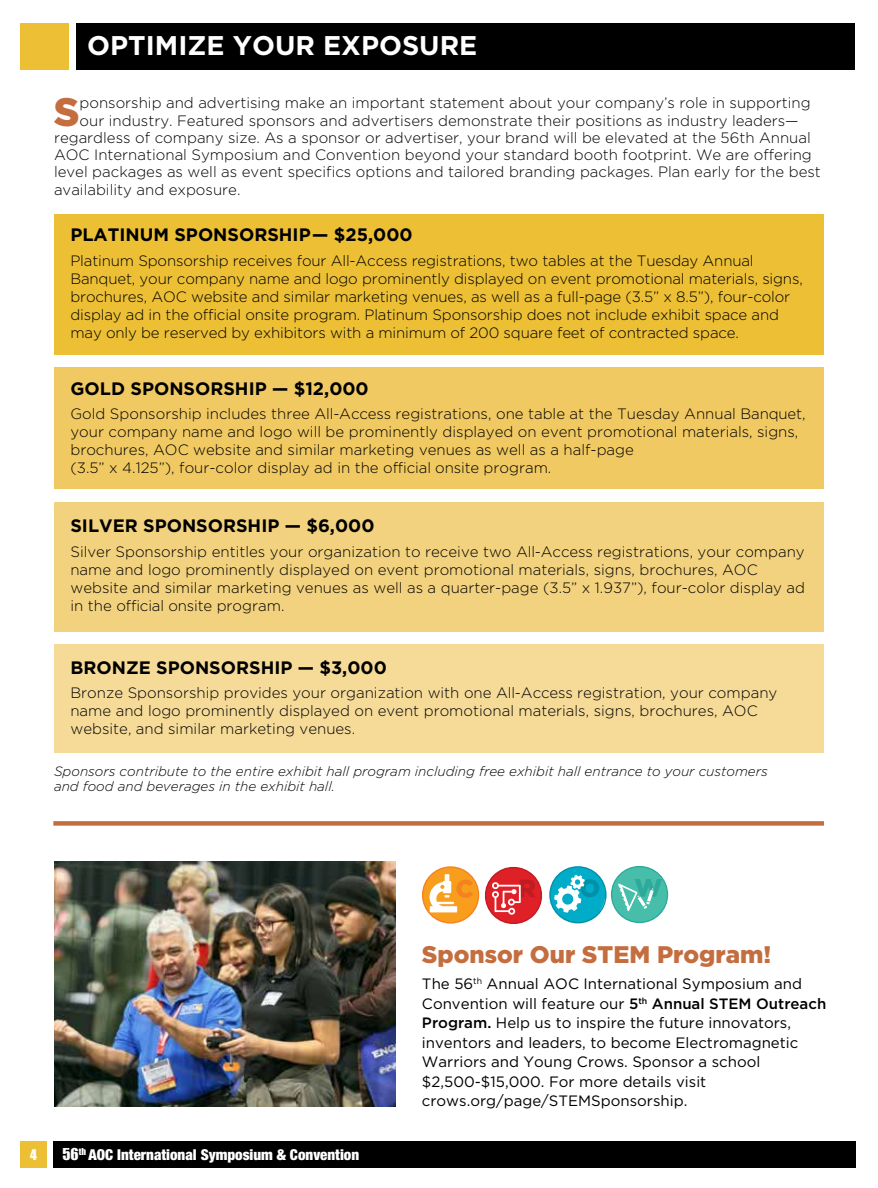
<style>
.page{position:relative;width:878px;height:1188px;background:#fff}
.page>*{position:absolute;margin:0;border:0;box-sizing:border-box;transform-origin:0 0}
.t1{font:900 39.6px "Gotham";color:#c46e3f}
.t2{font:700 27px "Gotham";color:#fff}
.t3{font:900 24px "Gotham";color:#c46e3f}
.t4{font:700 18px "Gotham";color:#000}
.t5{font:300 15px/18px "Gotham";color:#000}
.t6{font:15px/19.5px "Gotham";color:#000}
.t7{font:900 condensed 15px "Helvetica Neue LT Std";color:#fff}
.t8{font:italic 300 13.5px/15px "Gotham";color:#000}
.t9{font:13.5px "Impact";color:#fff}
.s1{font-family:"Impact";font-weight:400;font-stretch:normal}
.s2{font-weight:500}
</style>
<div class="page">
<div style="left:77px;top:23px;width:778px;height:47px;background:#000"></div>
<div style="left:20px;top:1141px;width:27px;height:27px;background:#ecbf35"></div>
<div style="left:53px;top:1141px;width:802px;height:27px;background:#000"></div>
<div style="left:20px;top:23px;width:49px;height:47px;background:#ecbf35"></div>
<div style="left:54px;top:645px;width:770px;height:108px;background:#f5da98"></div>
<div style="left:54px;top:502px;width:770px;height:130px;background:#f2d27e"></div>
<div style="left:54px;top:214px;width:770px;height:141px;background:#ecbf35"></div>
<div style="left:54px;top:368px;width:770px;height:121px;background:#f0c962"></div>
<svg style="left:611px;top:866px;width:57px;height:57px"></svg>
<div style="left:612px;top:867px;width:54px;height:55px;background:#46beaa;border-radius:50%"></div>
<svg style="left:549px;top:866px;width:57px;height:57px"></svg>
<div style="left:550px;top:868px;width:55px;height:54px;background:#00acc8;border-radius:50%"></div>
<svg style="left:422px;top:866px;width:57px;height:58px"></svg>
<div style="left:423px;top:868px;width:55px;height:54px;background:#f99d1c;border-radius:50%"></div>
<svg style="left:425px;top:874px;width:48px;height:38px"></svg>
<svg style="left:484px;top:866px;width:58px;height:58px"></svg>
<svg style="left:618px;top:879px;width:44px;height:32px"></svg>
<svg style="left:554px;top:875px;width:51px;height:38px"></svg>
<img style="left:54px;top:861px;width:341px;height:245px">
<div style="left:53px;top:821px;width:771px;height:5px;background:#c46e3f"></div>
<h2 class="t2" style="left:87px;top:27px;width:391px">OPTIMIZE YOUR EXPOSURE</h2>
<h1 class="t1" style="left:54px;top:84px;width:27px">S</h1>
<p class="t5" style="left:79px;top:94px;width:732px">ponsorship and advertising make an important statement about your company’s role in supporting</p>
<p class="t5" style="left:79px;top:111px;width:720px">our industry. Featured sponsors and advertisers demonstrate their positions as industry leaders—</p>
<p class="t5" style="left:54px;top:128px;width:758px">regardless of company size. As a sponsor or advertiser, your brand will be elevated at the 56th Annual</p>
<p class="t5" style="left:54px;top:145px;width:759px">AOC International Symposium and Convention beyond your standard booth footprint. We are offering</p>
<p class="t5" style="left:54px;top:163px;width:768px">level packages as well as event specifics options and tailored branding packages. Plan early for the best</p>
<p class="t5" style="left:54px;top:180px;width:188px">availability and exposure.</p>
<p class="t4" style="left:70px;top:223px;width:343px">PLATINUM SPONSORSHIP— $25,000</p>
<p class="t5" style="left:70px;top:251px;width:733px">Platinum Sponsorship receives four All-Access registrations, two tables at the Tuesday Annual Banquet, your company name and logo prominently displayed on event promotional materials, signs, brochures, AOC website and similar marketing venues, as well as a full-page (3.5” x 8.5”), four-color display ad in the official onsite program. Platinum Sponsorship does not include exhibit space and may only be reserved by exhibitors with a minimum of 200 square feet of contracted space.</p>
<p class="t4" style="left:70px;top:376px;width:300px">GOLD SPONSORSHIP — $12,000</p>
<p class="t5" style="left:70px;top:405px;width:736px">Gold Sponsorship includes three All-Access registrations, one table at the Tuesday Annual Banquet, your company name and logo will be prominently displayed on event promotional materials, signs, brochures, AOC website and similar marketing venues as well as a half-page<br>(3.5” x 4.125”), four-color display ad in the official onsite program.</p>
<p class="t4" style="left:70px;top:514px;width:305px">SILVER SPONSORSHIP — $6,000</p>
<p class="t5" style="left:70px;top:542px;width:736px">Silver Sponsorship entitles your organization to receive two All-Access registrations, your company name and logo prominently displayed on event promotional materials, signs, brochures, AOC website and similar marketing venues as well as a quarter-page (3.5” x 1.937”), four-color display ad in the official onsite program.</p>
<p class="t4" style="left:70px;top:655px;width:318px">BRONZE SPONSORSHIP — $3,000</p>
<p class="t5" style="left:70px;top:684px;width:708px">Bronze Sponsorship provides your organization with one All-Access registration, your company name and logo prominently displayed on event promotional materials, signs, brochures, AOC website, and similar marketing venues.</p>
<p class="t8" style="left:54px;top:763px;width:715px">Sponsors contribute to the entire exhibit hall program including free exhibit hall entrance to your customers and food and beverages in the exhibit hall.</p>
<p class="t9" style="left:30px;top:1144px;width:8px">4</p>
<p class="t7" style="left:63px;top:1145px;width:298px"><span class="s1">56</span><sup>th</sup> AOC International Symposium &amp; Convention</p>
<h3 class="t3" style="left:422px;top:938px;width:351px">Sponsor Our STEM Program!</h3>
<p class="t6" style="left:422px;top:974px;width:406px">The 56<sup>th</sup> Annual AOC International Symposium and Convention will feature our <span class="s2">5</span><sup>th</sup> <span class="s2">Annual STEM Outreach Program.</span> Help us to inspire the future innovators, inventors and leaders, to become Electromagnetic Warriors and Young Crows. Sponsor a school $2,500-$15,000. For more details visit crows.org/page/STEMSponsorship.</p>
</div>
